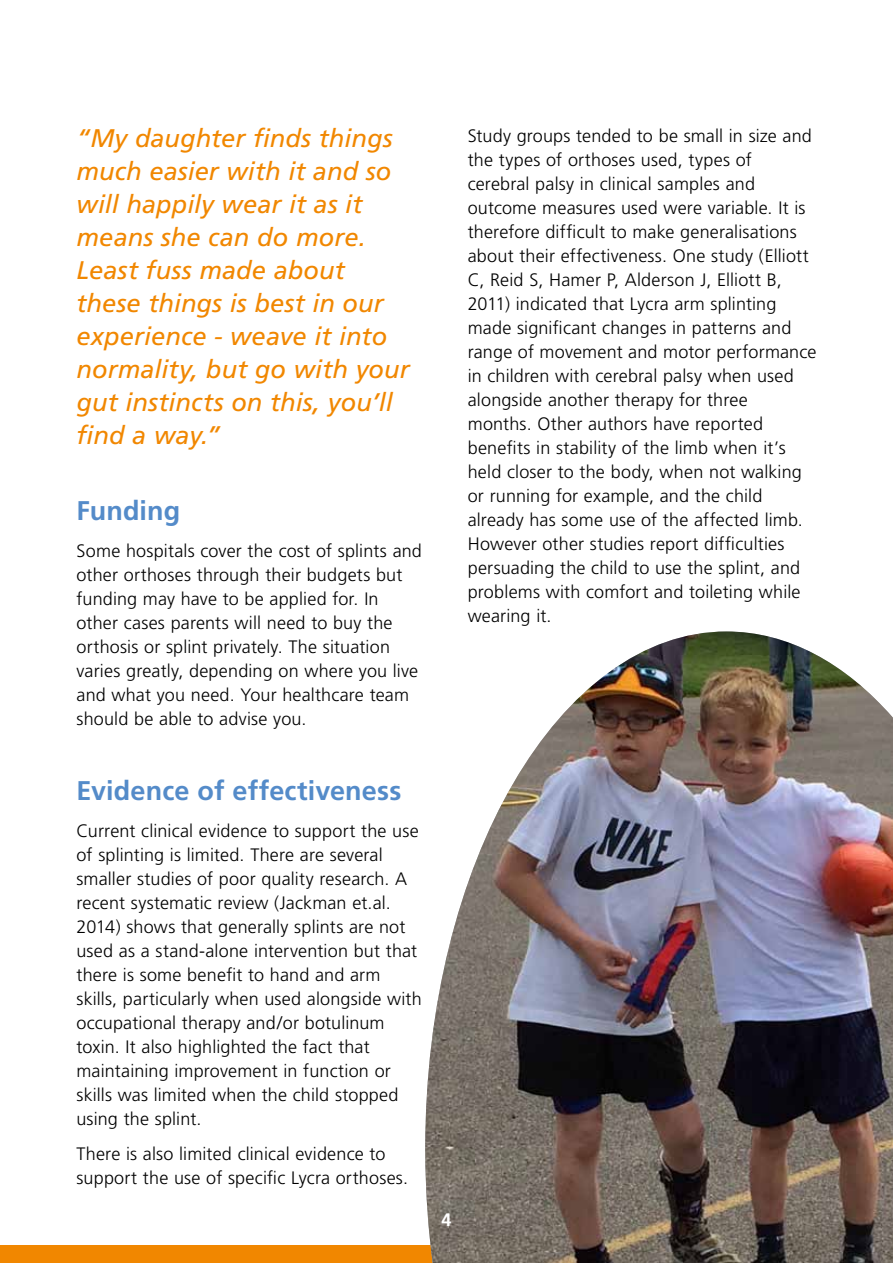
<style>
.page{position:relative;width:893px;height:1263px;background:#fff}
.page>*{position:absolute;margin:0;border:0;box-sizing:border-box;transform-origin:0 0}
.t1{font:700 27px "Frutiger";letter-spacing:.005em;color:#548bc9}
.t2{font:italic 25.5px/33px "Frutiger";letter-spacing:.005em;color:#f18700}
.t3{font:300 18px/24px "Frutiger";letter-spacing:.01em;color:#000}
.t4{font:700 18px "Frutiger";color:#fff}
</style>
<div class="page">
<div style="left:0;top:1246px;width:893px;height:17px;background:#f18700"></div>
<img style="left:425px;top:631px;width:468px;height:632px">
<p class="t2" style="left:77px;top:122px;width:335px">“My daughter finds things much easier with it and so will happily wear it as it means she can do more.<br>Least fuss made about these things is best in our experience - weave it into normality, but go with your gut instincts on this, you’ll find a way.”</p>
<h1 class="t1" style="left:77px;top:495px;width:105px">Funding</h1>
<p class="t3" style="left:77px;top:538px;width:347px">Some hospitals cover the cost of splints and other orthoses through their budgets but funding may have to be applied for. In other cases parents will need to buy the orthosis or splint privately. The situation varies greatly, depending on where you live and what you need. Your healthcare team should be able to advise you.</p>
<h1 class="t1" style="left:77px;top:775px;width:326px">Evidence of effectiveness</h1>
<p class="t3" style="left:77px;top:819px;width:347px">Current clinical evidence to support the use of splinting is limited. There are several smaller studies of poor quality research. A recent systematic review (Jackman et.al.<br>2014) shows that generally splints are not used as a stand-alone intervention but that there is some benefit to hand and arm skills, particularly when used alongside with occupational therapy and/or botulinum toxin. It also highlighted the fact that maintaining improvement in function or skills was limited when the child stopped using the splint.</p>
<p class="t3" style="left:77px;top:1141px;width:333px">There is also limited clinical evidence to support the use of specific Lycra orthoses.</p>
<p class="t3" style="left:468px;top:123px;width:350px">Study groups tended to be small in size and the types of orthoses used, types of cerebral palsy in clinical samples and outcome measures used were variable. It is therefore difficult to make generalisations about their effectiveness. One study (Elliott C, Reid S, Hamer P, Alderson J, Elliott B, 2011) indicated that Lycra arm splinting made significant changes in patterns and range of movement and motor performance in children with cerebral palsy when used alongside another therapy for three<br>months. Other authors have reported benefits in stability of the limb when it’s held closer to the body, when not walking or running for example, and the child already has some use of the affected limb.<br>However other studies report difficulties persuading the child to use the splint, and problems with comfort and toileting while wearing it.</p>
<p class="t4" style="left:441px;top:1209px;width:12px">4</p>
</div>
